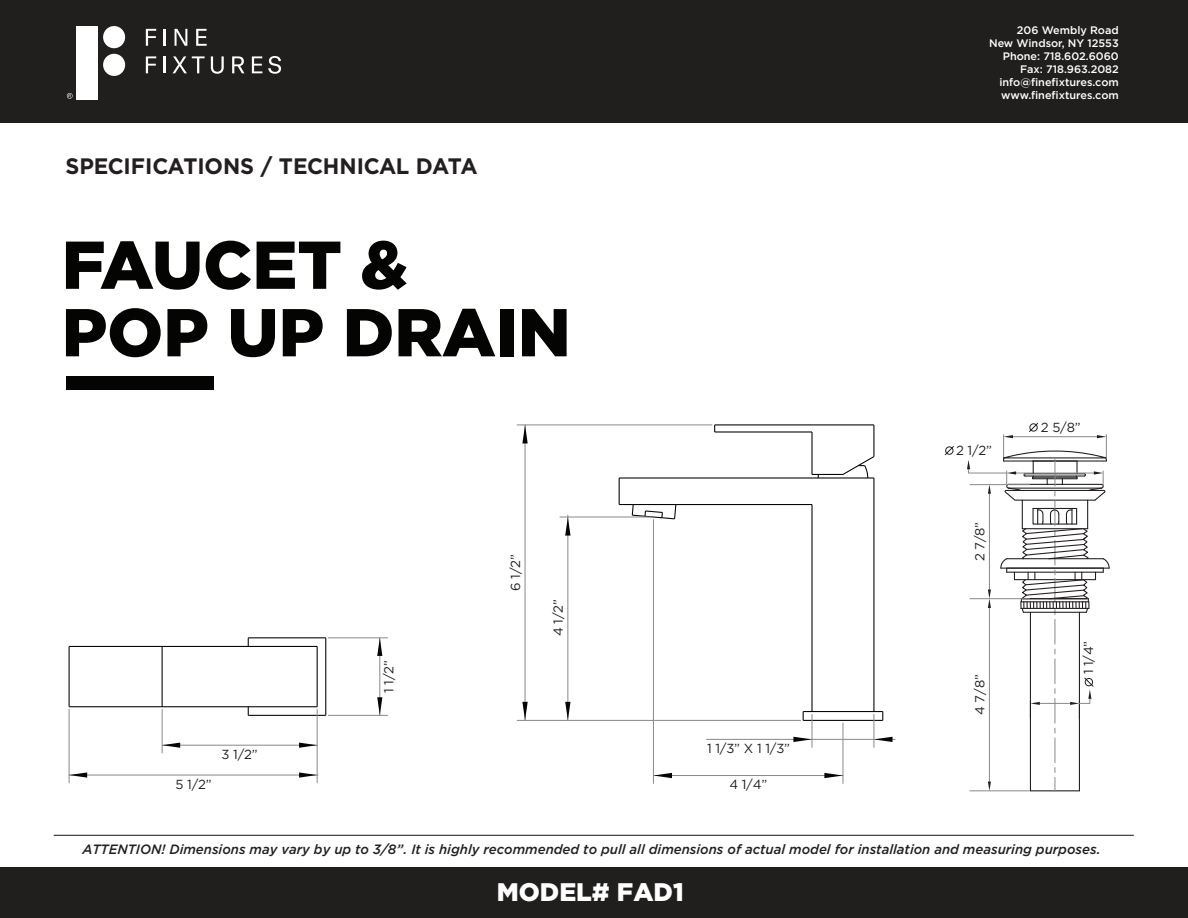
<style>
.page{position:relative;width:1188px;height:918px;background:#fff}
.page>*{position:absolute;margin:0;border:0;box-sizing:border-box;transform-origin:0 0}
.t1{font:900 67.5px/67.5px "Arson Pro";color:#040503}
.t2{font:900 25.35px "Arson Pro";color:#fff}
.t3{font:700 22.35px "Arson Pro";letter-spacing:-.01em;color:#231f20}
.t4{font:italic 500 13.5px "Arson Pro";color:#231f20}
.t5{font:13.2px "Arson Pro";color:#231f20}
.t6{font:500 10.8px/13px "Arson Pro";color:#fff;text-align:right}
</style>
<div class="page">
<hr style="left:54px;top:835px;width:1080px;height:1px;background:#231f20">
<div style="left:66px;top:377px;width:148px;height:13px;background:#040503"></div>
<div style="left:0;top:0;width:1188px;height:122px;background:#211e1e"></div>
<div style="left:76px;top:26px;width:22px;height:73px;background:#fff"></div>
<div style="left:103px;top:26px;width:22px;height:22px;background:#fff;border-radius:50%"></div>
<div style="left:103px;top:54px;width:22px;height:22px;background:#fff;border-radius:50%"></div>
<svg style="left:146px;top:29px;width:10px;height:17px"></svg>
<svg style="left:164px;top:29px;width:2px;height:17px"></svg>
<svg style="left:175px;top:29px;width:12px;height:17px"></svg>
<svg style="left:196px;top:29px;width:11px;height:17px"></svg>
<svg style="left:146px;top:56px;width:10px;height:17px"></svg>
<svg style="left:164px;top:56px;width:2px;height:17px"></svg>
<svg style="left:173px;top:56px;width:32px;height:17px"></svg>
<svg style="left:211px;top:56px;width:13px;height:18px"></svg>
<svg style="left:232px;top:56px;width:12px;height:17px"></svg>
<svg style="left:252px;top:56px;width:10px;height:17px"></svg>
<svg style="left:268px;top:56px;width:13px;height:18px"></svg>
<svg style="left:67px;top:93px;width:6px;height:6px"></svg>
<div style="left:0;top:867px;width:1188px;height:51px;background:#211e1e"></div>
<hr style="left:69px;top:646px;width:1px;height:61px;background:#050504">
<hr style="left:162px;top:646px;width:1px;height:61px;background:#050504">
<hr style="left:248px;top:715px;width:78px;height:1px;background:#050504">
<hr style="left:69px;top:706px;width:248px;height:1px;background:#050504">
<hr style="left:69px;top:646px;width:248px;height:1px;background:#050504">
<hr style="left:248px;top:637px;width:78px;height:1px;background:#050504">
<hr style="left:317px;top:646px;width:1px;height:61px;background:#050504">
<hr style="left:325px;top:638px;width:1px;height:77px;background:#050504">
<hr style="left:69px;top:709px;width:1px;height:74px;background:#87898c">
<hr style="left:69px;top:775px;width:249px;height:1px;background:#87898c">
<hr style="left:162px;top:745px;width:155px;height:1px;background:#87898c">
<hr style="left:162px;top:709px;width:1px;height:44px;background:#87898c">
<hr style="left:328px;top:715px;width:60px;height:1px;background:#87898c">
<hr style="left:328px;top:638px;width:60px;height:1px;background:#87898c">
<hr style="left:317px;top:709px;width:1px;height:74px;background:#87898c">
<hr style="left:380px;top:638px;width:1px;height:77px;background:#87898c">
<svg style="left:377px;top:638px;width:5px;height:18px"></svg>
<svg style="left:377px;top:697px;width:5px;height:18px"></svg>
<svg style="left:299px;top:743px;width:18px;height:5px"></svg>
<svg style="left:299px;top:772px;width:18px;height:6px"></svg>
<svg style="left:162px;top:743px;width:18px;height:5px"></svg>
<svg style="left:69px;top:772px;width:18px;height:6px"></svg>
<hr style="left:970px;top:791px;width:59px;height:1px;background:#87898c">
<svg style="left:944px;top:446px;width:10px;height:10px"></svg>
<svg style="left:967px;top:423px;width:143px;height:368px"></svg>
<hr style="left:803px;top:720px;width:80px;height:1px;background:#050504">
<svg style="left:619px;top:479px;width:1px;height:25px"></svg>
<hr style="left:803px;top:711px;width:80px;height:1px;background:#050504">
<hr style="left:811px;top:505px;width:2px;height:207px;background:#050504">
<hr style="left:811px;top:432px;width:2px;height:42px;background:#050504">
<hr style="left:619px;top:504px;width:193px;height:1px;background:#050504">
<hr style="left:619px;top:477px;width:255px;height:2px;background:#050504">
<hr style="left:812px;top:474px;width:31px;height:1px;background:#050504">
<hr style="left:873px;top:425px;width:1px;height:32px;background:#050504">
<hr style="left:873px;top:478px;width:1px;height:234px;background:#050504">
<hr style="left:715px;top:431px;width:97px;height:2px;background:#050504">
<hr style="left:715px;top:424px;width:159px;height:1px;background:#050504">
<hr style="left:525px;top:425px;width:1px;height:295px;background:#87898c">
<hr style="left:568px;top:515px;width:1px;height:205px;background:#87898c">
<hr style="left:653px;top:775px;width:190px;height:1px;background:#87898c">
<hr style="left:707px;top:739px;width:188px;height:1px;background:#87898c">
<hr style="left:517px;top:720px;width:284px;height:1px;background:#87898c">
<hr style="left:653px;top:520px;width:1px;height:263px;background:#87898c">
<hr style="left:812px;top:714px;width:1px;height:33px;background:#87898c">
<hr style="left:560px;top:517px;width:91px;height:1px;background:#87898c">
<hr style="left:843px;top:723px;width:1px;height:60px;background:#87898c">
<hr style="left:874px;top:714px;width:1px;height:33px;background:#87898c">
<hr style="left:517px;top:425px;width:195px;height:1px;background:#87898c">
<svg style="left:631px;top:505px;width:46px;height:15px"></svg>
<svg style="left:817px;top:473px;width:3px;height:6px"></svg>
<svg style="left:841px;top:455px;width:34px;height:24px"></svg>
<svg style="left:654px;top:773px;width:18px;height:5px"></svg>
<svg style="left:824px;top:773px;width:19px;height:5px"></svg>
<svg style="left:793px;top:737px;width:19px;height:5px"></svg>
<svg style="left:874px;top:737px;width:19px;height:5px"></svg>
<svg style="left:522px;top:702px;width:6px;height:18px"></svg>
<svg style="left:565px;top:702px;width:6px;height:18px"></svg>
<svg style="left:522px;top:425px;width:6px;height:18px"></svg>
<svg style="left:565px;top:517px;width:6px;height:19px"></svg>
<h3 class="t3" style="left:66px;top:153px;width:414px">SPECIFICATIONS / TECHNICAL DATA</h3>
<h1 class="t1" style="left:62px;top:229px;width:511px">FAUCET &amp;<br>POP UP DRAIN</h1>
<p class="t5" style="left:176px;top:777px;width:38px">5 1/2”</p>
<p class="t5" style="left:222px;top:747px;width:38px">3 1/2”</p>
<p class="t5" style="left:382px;top:693px;width:34px;rotate:-90deg">1 1/2”</p>
<p class="t5" style="left:508px;top:591px;width:38px;rotate:-90deg">6 1/2”</p>
<p class="t5" style="left:551px;top:636px;width:38px;rotate:-90deg">4 1/2”</p>
<p class="t5" style="left:707px;top:741px;width:85px">1 1/3” X 1 1/3”</p>
<p class="t5" style="left:729px;top:777px;width:39px">4 1/4”</p>
<p class="t6" style="left:989px;top:23px;width:131px">206 Wembly Road<br>New Windsor, NY 12553<br>Phone: 718.602.6060<br>Fax: 718.963.2082 info@finefixtures.com www.finefixtures.com</p>
<p class="t5" style="left:956px;top:443px;width:37px">2 1/2”</p>
<p class="t5" style="left:972px;top:561px;width:41px;rotate:-90deg">2 7/8”</p>
<p class="t5" style="left:972px;top:715px;width:42px;rotate:-90deg">4 7/8”</p>
<p class="t5" style="left:1041px;top:420px;width:41px">2 5/8”</p>
<p class="t5" style="left:1081px;top:674px;width:35px;rotate:-90deg">1 1/4”</p>
<p class="t4" style="left:82px;top:842px;width:1020px">ATTENTION! Dimensions may vary by up to 3/8”. It is highly recommended to pull all dimensions of actual model for installation and measuring purposes.</p>
<h2 class="t2" style="left:497px;top:878px;width:188px">MODEL# FAD1</h2>
</div>
